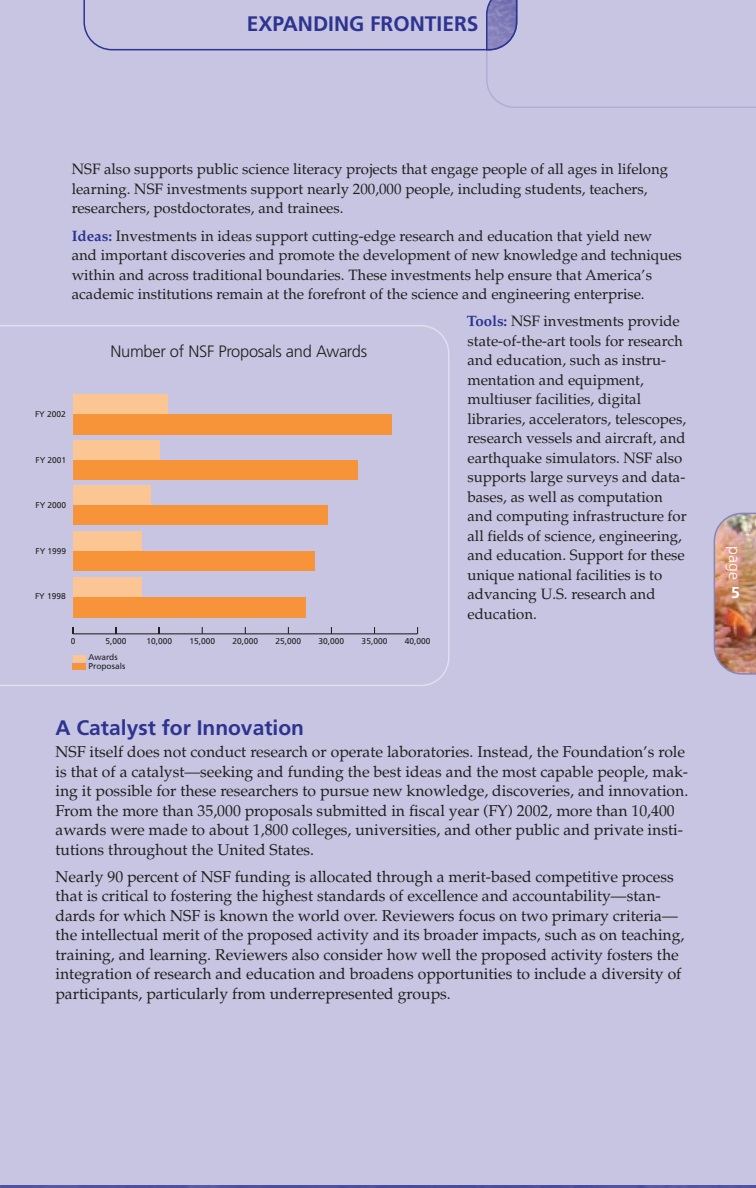
<style>
.page{position:relative;width:756px;height:1188px;background:#fff}
.page>*{position:absolute;margin:0;border:0;box-sizing:border-box;transform-origin:0 0}
.t1{font:700 21px "Frutiger";color:#2d3490}
.t2{font:300 16.5px "Frutiger";letter-spacing:-.015em;color:#231f1f}
.t3{font:15.75px/19.5px "Palatino";color:#231f1f}
.t4{font:300 15.75px "Frutiger";color:#fff}
.t5{font:700 15.75px "Frutiger";color:#fff}
.t6{font:15px/19.5px "Palatino";color:#231f1f}
.t7{font:8.4px "Frutiger";color:#231f1f}
.s1{font-weight:700;color:#2d3490}
</style>
<div class="page">
<img style="left:0;top:1185px;width:756px;height:3px">
<div style="left:0;top:0;width:756px;height:1185px;background:#c7c5e2"></div>
<svg style="left:83px;top:0;width:673px;height:108px"></svg>
<img style="left:714px;top:513px;width:42px;height:162px">
<svg style="left:0;top:325px;width:449px;height:361px"></svg>
<svg style="left:73px;top:627px;width:345px;height:7px"></svg>
<p class="t1" style="left:247px;top:15px;width:233px">EXPANDING FRONTIERS</p>
<p class="t6" style="left:72px;top:161px;width:598px">NSF also supports public science literacy projects that engage people of all ages in lifelong learning. NSF investments support nearly 200,000 people, including students, teachers, researchers, postdoctorates, and trainees.</p>
<h2 class="t6" style="left:72px;top:227px;width:582px"><span class="s1">Ideas:</span> Investments in ideas support cutting-edge research and education that yield new</h2>
<p class="t6" style="left:72px;top:247px;width:612px">and important discoveries and promote the development of new knowledge and techniques within and across traditional boundaries. These investments help ensure that America’s academic institutions remain at the forefront of the science and engineering enterprise.</p>
<h2 class="t6" style="left:467px;top:313px;width:214px"><span class="s1">Tools:</span> NSF investments provide</h2>
<p class="t6" style="left:467px;top:332px;width:221px">state-of-the-art tools for research and education, such as instru&shy;mentation and equipment, multiuser facilities, digital libraries, accelerators, telescopes, research vessels and aircraft, and earthquake simulators. NSF also supports large surveys and data&shy;bases, as well as computation and computing infrastructure for all fields of science, engineering, and education. Support for these unique national facilities is to advancing U.S. research and education.</p>
<p class="t2" style="left:110px;top:344px;width:258px">Number of NSF Proposals and Awards</p>
<p class="t7" style="left:35px;top:411px;width:32px">FY 2002</p>
<p class="t7" style="left:35px;top:457px;width:32px">FY 2001</p>
<p class="t7" style="left:35px;top:502px;width:32px">FY 2000</p>
<p class="t7" style="left:35px;top:548px;width:32px">FY 1999</p>
<p class="t7" style="left:35px;top:593px;width:32px">FY 1998</p>
<p class="t7" style="left:71px;top:638px;width:6px">0</p>
<p class="t7" style="left:106px;top:638px;width:23px">5,000</p>
<p class="t7" style="left:146px;top:638px;width:27px">10,000</p>
<p class="t7" style="left:189px;top:638px;width:27px">15,000</p>
<p class="t7" style="left:232px;top:638px;width:27px">20,000</p>
<p class="t7" style="left:276px;top:638px;width:27px">25,000</p>
<p class="t7" style="left:319px;top:638px;width:27px">30,000</p>
<p class="t7" style="left:362px;top:638px;width:27px">35,000</p>
<p class="t7" style="left:405px;top:638px;width:27px">40,000</p>
<p class="t7" style="left:88px;top:654px;width:31px">Awards</p>
<p class="t7" style="left:88px;top:662px;width:38px">Proposals</p>
<h1 class="t1" style="left:56px;top:719px;width:250px">A Catalyst for Innovation</h1>
<p class="t3" style="left:55px;top:744px;width:634px">NSF itself does not conduct research or operate laboratories. Instead, the Foundation’s role is that of a catalyst—seeking and funding the best ideas and the most capable people, mak&shy;ing it possible for these researchers to pursue new knowledge, discoveries, and innovation.<br>From the more than 35,000 proposals submitted in fiscal year (FY) 2002, more than 10,400 awards were made to about 1,800 colleges, universities, and other public and private insti&shy;tutions throughout the United States.</p>
<p class="t3" style="left:56px;top:869px;width:630px">Nearly 90 percent of NSF funding is allocated through a merit-based competitive process that is critical to fostering the highest standards of excellence and accountability—stan&shy;dards for which NSF is known the world over. Reviewers focus on two primary criteria— the intellectual merit of the proposed activity and its broader impacts, such as on teaching, training, and learning. Reviewers also consider how well the proposed activity fosters the integration of research and education and broadens opportunities to include a diversity of participants, particularly from underrepresented groups.</p>
<p class="t4" style="left:741px;top:546px;width:35px;rotate:90deg">page</p>
<p class="t5" style="left:731px;top:586px;width:10px">5</p>
</div>
